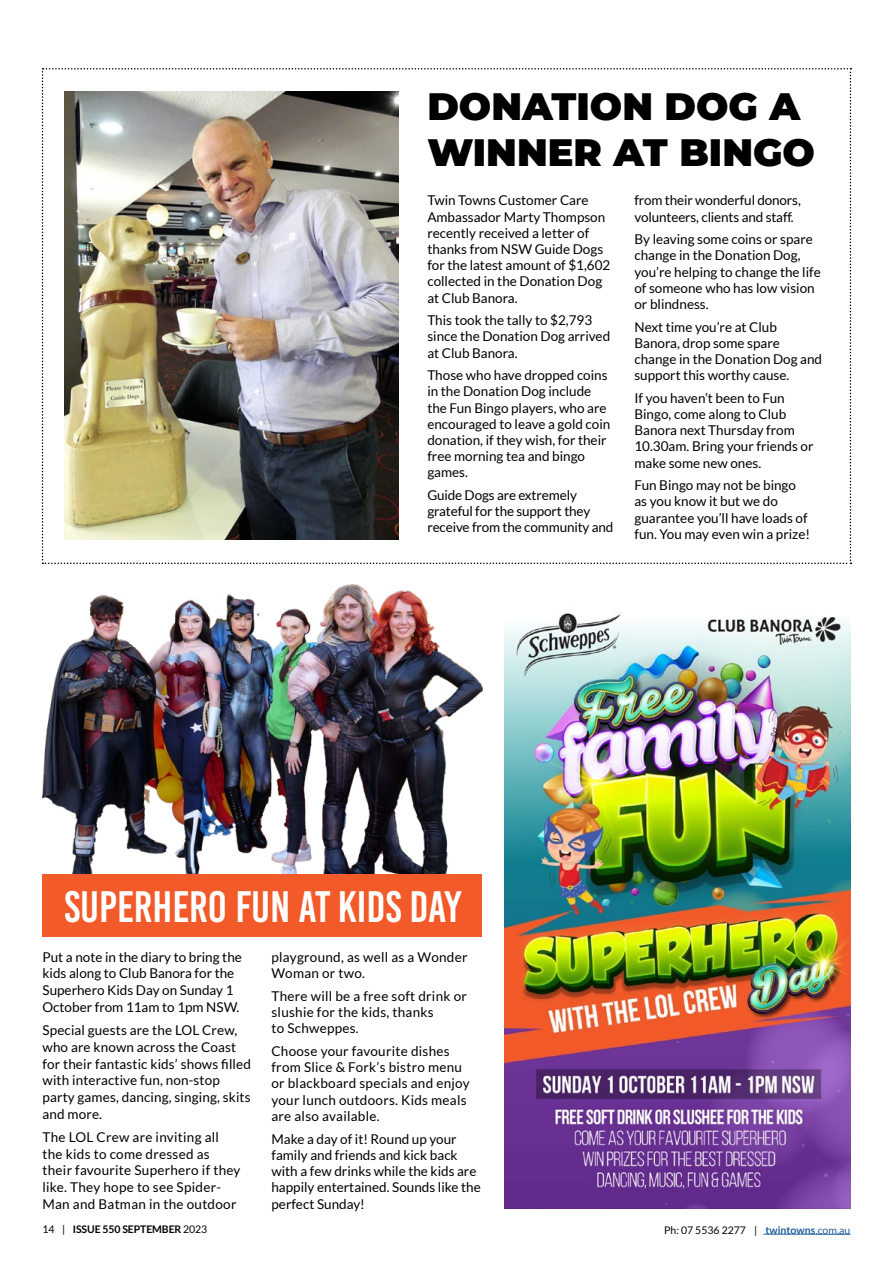
<style>
.page{position:relative;width:893px;height:1263px;background:#fff}
.page>*{position:absolute;margin:0;border:0;box-sizing:border-box;transform-origin:0 0}
.t1{font:43.95px "Bebas Kai";color:#fff}
.t2{font:900 38.25px/45.9px "Montserrat";color:#000}
.t3{font:13.5px/16.2px "Lato";color:#000}
.t4{font:13.5px/16.2px "Lato";letter-spacing:.02em;color:#000}
.t5{font:10.5px "Lato";color:#000}
.t6{font:700 10.5px "Lato";letter-spacing:-.01em;color:#000}
.s1{font-weight:400}
.s2{font-weight:700;color:#215e9e}
.s3{color:#215e9e}
</style>
<div class="page">
<hr style="left:765px;top:1234px;width:50px;height:1px;background:#215e9e">
<hr style="left:815px;top:1234px;width:35px;height:1px;background:#215e9e">
<svg style="left:42px;top:68px;width:809px;height:496px"></svg>
<img style="left:43px;top:585px;width:439px;height:290px">
<img style="left:64px;top:91px;width:334px;height:449px">
<div style="left:43px;top:875px;width:439px;height:62px;background:#f25a29"></div>
<img style="left:504px;top:613px;width:346px;height:596px">
<h2 class="t2" style="left:427px;top:81px;width:389px">DONATION DOG A<br>WINNER AT BINGO</h2>
<p class="t3" style="left:427px;top:192px;width:184px">Twin Towns Customer Care<br>Ambassador Marty Thompson recently received a letter of thanks from NSW Guide Dogs for the latest amount of $1,602 collected in the Donation Dog at Club Banora.</p>
<p class="t3" style="left:427px;top:312px;width:184px">This took the tally to $2,793 since the Donation Dog arrived at Club Banora.</p>
<p class="t3" style="left:427px;top:367px;width:185px">Those who have dropped coins in the Donation Dog include the Fun Bingo players, who are encouraged to leave a gold coin donation, if they wish, for their free morning tea and bingo games.</p>
<p class="t3" style="left:427px;top:487px;width:188px">Guide Dogs are extremely grateful for the support they receive from the community and</p>
<p class="t3" style="left:634px;top:192px;width:168px">from their wonderful donors, volunteers, clients and staff.</p>
<p class="t3" style="left:634px;top:231px;width:188px">By leaving some coins or spare change in the Donation Dog, you’re helping to change the life of someone who has low vision or blindness.</p>
<p class="t3" style="left:634px;top:318px;width:189px">Next time you’re at Club<br>Banora, drop some spare change in the Donation Dog and support this worthy cause.</p>
<p class="t3" style="left:634px;top:390px;width:180px">If you haven’t been to Fun<br>Bingo, come along to Club<br>Banora next Thursday from<br>10.30am. Bring your friends or make some new ones.</p>
<p class="t3" style="left:634px;top:477px;width:177px">Fun Bingo may not be bingo as you know it but we do guarantee you’ll have loads of fun. You may even win a prize!</p>
<h1 class="t1" style="left:64px;top:884px;width:399px">SUPERHERO FUN AT KIDS DAY</h1>
<p class="t3" style="left:43px;top:948px;width:201px;line-height:16.8px">Put a note in the diary to bring the kids along to Club Banora for the<br>Superhero Kids Day on Sunday 1<br>October from 11am to 1pm NSW.</p>
<p class="t3" style="left:43px;top:1022px;width:210px;line-height:16.8px">Special guests are the LOL Crew, who are known across the Coast for their fantastic kids’ shows filled with interactive fun, non-stop party games, dancing, singing, skits and more.</p>
<p class="t4" style="left:43px;top:1128px;width:200px;line-height:16.8px">The LOL Crew are inviting all the kids to come dressed as their favourite Superhero if they like. They hope to see Spider-<br>Man and Batman in the outdoor</p>
<p class="t4" style="left:271px;top:949px;width:198px">playground, as well as a Wonder<br>Woman or two.</p>
<p class="t4" style="left:271px;top:987px;width:197px">There will be a free soft drink or slushie for the kids, thanks<br>to Schweppes.</p>
<p class="t4" style="left:271px;top:1043px;width:200px">Choose your favourite dishes from Slice &amp; Fork’s bistro menu or blackboard specials and enjoy your lunch outdoors. Kids meals are also available.</p>
<p class="t3" style="left:271px;top:1130px;width:211px">Make a day of it! Round up your family and friends and kick back with a few drinks while the kids are happily entertained. Sounds like the perfect Sunday!</p>
<p class="t6" style="left:43px;top:1223px;width:166px"><span class="s1">14 |</span> ISSUE 550 SEPTEMBER <span class="s1">2023</span></p>
<p class="t5" style="left:664px;top:1224px;width:188px">Ph: 07 5536 2277 | <span class="s2">twintowns</span><span class="s3">.com.au</span></p>
</div>
